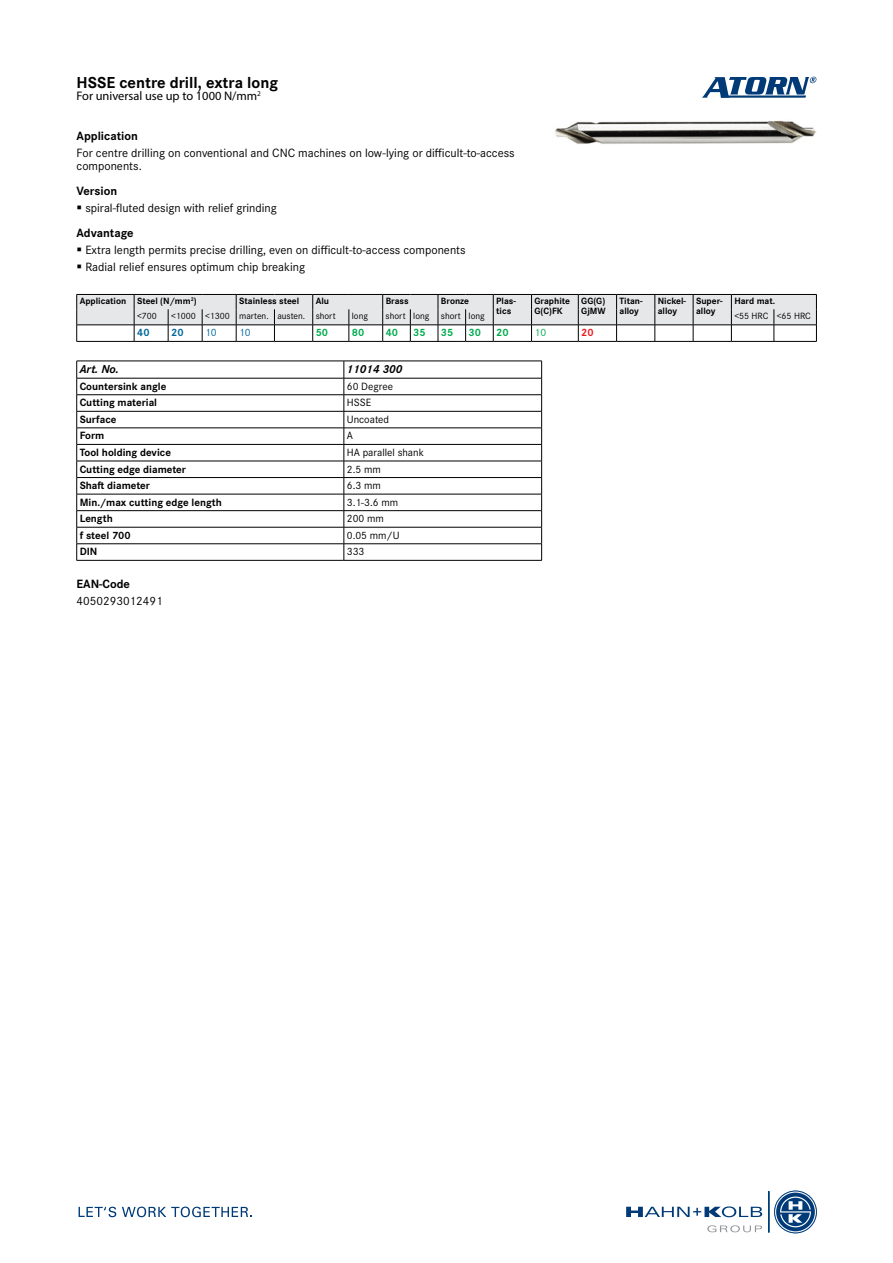
<style>
.page{position:relative;width:893px;height:1263px;background:#fff}
.page>*{position:absolute;margin:0;border:0;box-sizing:border-box;transform-origin:0 0}
.t1{font:700 16.5px "Corporate S Pro";color:#000}
.t2{font:12.45px/12.5px "Corporate S Pro";color:#000}
.t3{font:700 12.45px "Corporate S Pro";color:#000}
.t4{font:12.45px "Myriad Pro";color:#000}
.t5{font:italic 700 12px "Corporate S Pro";color:#000}
.t6{font:700 10.95px "Corporate S Pro";color:#000}
.t7{font:10.95px "Corporate S Pro";color:#000}
.t8{font:700 10.95px "Corporate S Pro";color:#00ab4e}
.t9{font:700 10.95px "Corporate S Pro";color:#00669b}
.t10{font:10.95px "Corporate S Pro";color:#00669b}
.t11{font:10.95px "Corporate S Pro";color:#00ab4e}
.t12{font:700 10.95px "Corporate S Pro";color:#ed1d24}
.t13{font:700 9.45px/9.4px "Corporate S Pro";color:#000}
.t14{font:9.45px "Corporate S Pro";color:#000}
</style>
<div class="page">
<img style="left:555px;top:120px;width:261px;height:24px">
<svg style="left:702px;top:77px;width:114px;height:21px"></svg>
<svg style="left:626px;top:1206px;width:136px;height:11px"></svg>
<hr style="left:768px;top:1191px;width:1px;height:41px;background:#003b78">
<svg style="left:775px;top:1191px;width:41px;height:42px"></svg>
<div style="left:774px;top:1191px;width:42px;height:42px;border:2px solid #fff;border-radius:50%"></div>
<div style="left:774px;top:1191px;width:42px;height:42px;border:1px solid #003b78;border-radius:50%"></div>
<svg style="left:707px;top:1225px;width:55px;height:7px"></svg>
<svg style="left:79px;top:1207px;width:37px;height:10px"></svg>
<svg style="left:122px;top:1206px;width:130px;height:11px"></svg>
<svg style="left:76px;top:294px;width:741px;height:48px"></svg>
<hr style="left:774px;top:341px;width:43px;height:1px;background:#000">
<hr style="left:77px;top:361px;width:267px;height:1px;background:#000">
<hr style="left:344px;top:361px;width:198px;height:1px;background:#000">
<hr style="left:77px;top:378px;width:267px;height:1px;background:#000">
<hr style="left:344px;top:378px;width:198px;height:1px;background:#000">
<hr style="left:77px;top:394px;width:267px;height:1px;background:#000">
<hr style="left:344px;top:394px;width:198px;height:1px;background:#000">
<hr style="left:77px;top:411px;width:267px;height:1px;background:#000">
<hr style="left:344px;top:411px;width:198px;height:1px;background:#000">
<hr style="left:77px;top:428px;width:267px;height:1px;background:#000">
<hr style="left:344px;top:428px;width:198px;height:1px;background:#000">
<hr style="left:77px;top:444px;width:267px;height:1px;background:#000">
<hr style="left:344px;top:444px;width:198px;height:1px;background:#000">
<hr style="left:77px;top:461px;width:267px;height:1px;background:#000">
<hr style="left:344px;top:461px;width:198px;height:1px;background:#000">
<hr style="left:77px;top:477px;width:267px;height:1px;background:#000">
<hr style="left:344px;top:477px;width:198px;height:1px;background:#000">
<hr style="left:77px;top:494px;width:267px;height:1px;background:#000">
<hr style="left:344px;top:494px;width:198px;height:1px;background:#000">
<hr style="left:77px;top:510px;width:267px;height:1px;background:#000">
<hr style="left:344px;top:510px;width:198px;height:1px;background:#000">
<hr style="left:77px;top:527px;width:267px;height:1px;background:#000">
<hr style="left:344px;top:527px;width:198px;height:1px;background:#000">
<hr style="left:77px;top:543px;width:267px;height:1px;background:#000">
<svg style="left:76px;top:361px;width:1px;height:199px"></svg>
<hr style="left:77px;top:560px;width:267px;height:1px;background:#000">
<hr style="left:344px;top:543px;width:198px;height:1px;background:#000">
<svg style="left:344px;top:361px;width:1px;height:199px"></svg>
<svg style="left:541px;top:361px;width:1px;height:199px"></svg>
<hr style="left:344px;top:560px;width:198px;height:1px;background:#000">
<h1 class="t1" style="left:77px;top:69px;width:203px">HSSE centre drill, extra long</h1>
<p class="t4" style="left:77px;top:88px;width:186px">For universal use up to 1000 N/mm<sup>2</sup></p>
<p class="t3" style="left:77px;top:126px;width:63px">Application</p>
<p class="t2" style="left:77px;top:146px;width:440px">For centre drilling on conventional and CNC machines on low-lying or difficult-to-access components.</p>
<p class="t3" style="left:77px;top:181px;width:42px">Version</p>
<p class="t2" style="left:85px;top:201px;width:193px">spiral-fluted design with relief grinding</p>
<p class="t3" style="left:77px;top:223px;width:59px">Advantage</p>
<p class="t2" style="left:85px;top:241px;width:382px;line-height:16.8px">Extra length permits precise drilling, even on difficult-to-access components<br>Radial relief ensures optimum chip breaking</p>
<p class="t13" style="left:80px;top:296px;width:119px">Application Steel (N/mm<sup>2</sup>)</p>
<p class="t13" style="left:239px;top:296px;width:62px">Stainless steel</p>
<p class="t13" style="left:316px;top:296px;width:15px">Alu</p>
<p class="t13" style="left:386px;top:296px;width:25px">Brass</p>
<p class="t13" style="left:441px;top:296px;width:30px">Bronze</p>
<p class="t13" style="left:496px;top:296px;width:21px">Plas&shy;tics</p>
<p class="t13" style="left:534px;top:296px;width:37px">Graphite<br>G(C)FK</p>
<p class="t13" style="left:581px;top:296px;width:26px">GG(G)<br>GjMW</p>
<p class="t13" style="left:619px;top:296px;width:25px">Titan&shy;alloy</p>
<p class="t13" style="left:658px;top:296px;width:30px">Nickel&shy;alloy</p>
<p class="t13" style="left:696px;top:296px;width:28px">Super&shy;alloy</p>
<p class="t13" style="left:734px;top:296px;width:42px">Hard mat.</p>
<p class="t14" style="left:137px;top:309px;width:21px">&lt;700</p>
<p class="t14" style="left:171px;top:309px;width:166px">&lt;1000 &lt;1300 marten. austen. short</p>
<p class="t14" style="left:352px;top:309px;width:18px">long</p>
<p class="t14" style="left:386px;top:309px;width:101px">short long short long</p>
<p class="t14" style="left:734px;top:309px;width:78px">&lt;55 HRC &lt;65 HRC</p>
<p class="t9" style="left:137px;top:324px;width:14px">40</p>
<p class="t9" style="left:171px;top:324px;width:14px">20</p>
<p class="t10" style="left:205px;top:325px;width:13px">10</p>
<p class="t10" style="left:239px;top:325px;width:13px">10</p>
<p class="t8" style="left:316px;top:324px;width:14px">50</p>
<p class="t8" style="left:352px;top:324px;width:14px">80</p>
<p class="t8" style="left:386px;top:324px;width:14px">40</p>
<p class="t8" style="left:413px;top:324px;width:14px">35</p>
<p class="t8" style="left:441px;top:324px;width:14px">35</p>
<p class="t8" style="left:469px;top:324px;width:14px">30</p>
<p class="t8" style="left:496px;top:324px;width:14px">20</p>
<p class="t11" style="left:534px;top:325px;width:13px">10</p>
<p class="t12" style="left:581px;top:324px;width:14px">20</p>
<p class="t5" style="left:80px;top:360px;width:41px">Art. No.</p>
<p class="t5" style="left:347px;top:360px;width:57px">11014 300</p>
<p class="t6" style="left:80px;top:377px;width:88px">Countersink angle</p>
<p class="t7" style="left:347px;top:378px;width:48px">60 Degree</p>
<p class="t6" style="left:80px;top:394px;width:79px">Cutting material</p>
<p class="t7" style="left:347px;top:395px;width:26px">HSSE</p>
<p class="t6" style="left:80px;top:411px;width:38px">Surface</p>
<p class="t7" style="left:347px;top:411px;width:44px">Uncoated</p>
<p class="t6" style="left:80px;top:427px;width:26px">Form</p>
<p class="t7" style="left:347px;top:428px;width:8px">A</p>
<p class="t6" style="left:80px;top:444px;width:93px">Tool holding device</p>
<p class="t7" style="left:347px;top:444px;width:79px">HA parallel shank</p>
<p class="t6" style="left:80px;top:460px;width:108px">Cutting edge diameter</p>
<p class="t7" style="left:347px;top:461px;width:35px">2.5 mm</p>
<p class="t6" style="left:80px;top:477px;width:72px">Shaft diameter</p>
<p class="t7" style="left:347px;top:477px;width:35px">6.3 mm</p>
<p class="t6" style="left:80px;top:493px;width:144px">Min./max cutting edge length</p>
<p class="t7" style="left:347px;top:494px;width:53px">3.1-3.6 mm</p>
<p class="t6" style="left:80px;top:510px;width:35px">Length</p>
<p class="t7" style="left:347px;top:511px;width:39px">200 mm</p>
<p class="t6" style="left:80px;top:526px;width:53px">f steel 700</p>
<p class="t7" style="left:347px;top:527px;width:54px">0.05 mm/U</p>
<p class="t6" style="left:80px;top:543px;width:19px">DIN</p>
<p class="t7" style="left:347px;top:544px;width:19px">333</p>
<p class="t3" style="left:77px;top:574px;width:55px">EAN-Code</p>
<p class="t2" style="left:77px;top:593px;width:88px">4050293012491</p>
</div>
